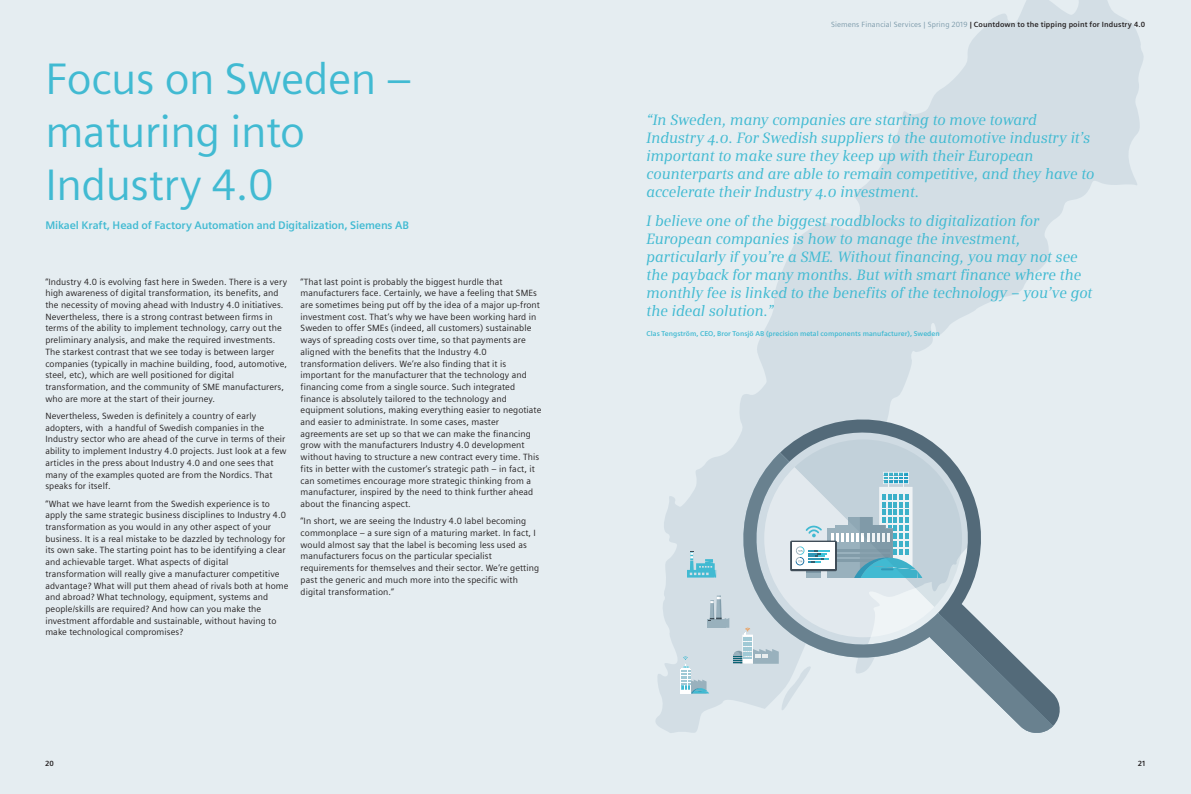
<style>
.page{position:relative;width:1191px;height:794px;background:#fff}
.page>*{position:absolute;margin:0;border:0;box-sizing:border-box;transform-origin:0 0}
._01__Headline__44pt{font:44px/52.8px "Siemens Sans";letter-spacing:-.01em;color:#41bad2}
._05__Quote__18pt_120{font:italic 15px/18px "Siemens Serif";color:#41bad2}
.Zahlen_Diagramm{font:700 11px "Siemens Sans";letter-spacing:-.015em;color:#41bad2}
._04__Body_text__9pt{font:9px/11.7px "Siemens Sans";letter-spacing:.01em;color:#231f20}
.t1{font:700 7.5px "Siemens Sans";letter-spacing:.015em;color:#231f20}
._05__Quote__18pt_120-2{font:700 7px "Siemens Sans";color:#41bad2}
.s1{font-weight:400;color:#7b99a9}
</style>
<div class="page">
<div style="left:0;top:0;width:595px;height:794px;background:#e5edf1"></div>
<div style="left:595px;top:0;width:596px;height:794px;background:#e5edf1"></div>
<svg style="left:655px;top:0;width:488px;height:733px"></svg>
<div style="left:680px;top:669px;width:11px;height:24px;background:#fff"></div>
<svg style="left:780px;top:408px;width:212px;height:31px"></svg>
<svg style="left:681px;top:439px;width:381px;height:294px"></svg>
<p class="_01__Headline__44pt" style="left:45px;top:53px;width:368px">Focus on Sweden – maturing into<br>Industry 4.0</p>
<p class="Zahlen_Diagramm" style="left:45px;top:219px;width:365px">Mikael Kraft, Head of Factory Automation and Digitalization, Siemens AB</p>
<p class="_04__Body_text__9pt" style="left:45px;top:276px;width:243px">“Industry 4.0 is evolving fast here in Sweden. There is a very high awareness of digital transformation, its benefits, and the necessity of moving ahead with Industry 4.0 initiatives.<br>Nevertheless, there is a strong contrast between firms in terms of the ability to implement technology, carry out the preliminary analysis, and make the required investments.<br>The starkest contrast that we see today is between larger companies (typically in machine building, food, automotive, steel, etc), which are well positioned for digital transformation, and the community of SME manufacturers, who are more at the start of their journey.</p>
<p class="_04__Body_text__9pt" style="left:45px;top:410px;width:243px">Nevertheless, Sweden is definitely a country of early adopters, with a handful of Swedish companies in the Industry sector who are ahead of the curve in terms of their ability to implement Industry 4.0 projects. Just look at a few articles in the press about Industry 4.0 and one sees that many of the examples quoted are from the Nordics. That speaks for itself.</p>
<p class="_04__Body_text__9pt" style="left:45px;top:498px;width:245px">“What we have learnt from the Swedish experience is to apply the same strategic business disciplines to Industry 4.0 transformation as you would in any other aspect of your business. It is a real mistake to be dazzled by technology for its own sake. The starting point has to be identifying a clear and achievable target. What aspects of digital transformation will really give a manufacturer competitive advantage? What will put them ahead of rivals both at home and abroad? What technology, equipment, systems and people/skills are required? And how can you make the investment affordable and sustainable, without having to make technological compromises?</p>
<p class="_04__Body_text__9pt" style="left:300px;top:276px;width:242px">“That last point is probably the biggest hurdle that manufacturers face. Certainly, we have a feeling that SMEs are sometimes being put off by the idea of a major up-front investment cost. That’s why we have been working hard in Sweden to offer SMEs (indeed, all customers) sustainable ways of spreading costs over time, so that payments are aligned with the benefits that the Industry 4.0 transformation delivers. We’re also finding that it is important for the manufacturer that the technology and financing come from a single source. Such integrated finance is absolutely tailored to the technology and equipment solutions, making everything easier to negotiate and easier to administrate. In some cases, master agreements are set up so that we can make the financing grow with the manufacturers Industry 4.0 development without having to structure a new contract every time. This fits in better with the customer’s strategic path – in fact, it can sometimes encourage more strategic thinking from a manufacturer, inspired by the need to think further ahead about the financing aspect.</p>
<p class="_04__Body_text__9pt" style="left:300px;top:515px;width:240px">“In short, we are seeing the Industry 4.0 label becoming commonplace – a sure sign of a maturing market. In fact, I would almost say that the label is becoming less used as manufacturers focus on the particular specialist requirements for themselves and their sector. We’re getting past the generic and much more into the specific with digital transformation.”</p>
<p class="t1" style="left:831px;top:20px;width:315px"><span class="s1">Siemens Financial Services | Spring 2019</span> | Countdown to the tipping point for Industry 4.0</p>
<p class="_05__Quote__18pt_120" style="left:646px;top:111px;width:449px">“In Sweden, many companies are starting to move toward Industry 4.0. For Swedish suppliers to the automotive industry it’s important to make sure they keep up with their European counterparts and are able to remain competitive, and they have to accelerate their Industry 4.0 investment.</p>
<p class="_05__Quote__18pt_120" style="left:646px;top:212px;width:447px">I believe one of the biggest roadblocks to digitalization for European companies is how to manage the investment, particularly if you’re a SME. Without financing, you may not see the payback for many months. But with smart finance where the monthly fee is linked to the benefits of the technology – you’ve got the ideal solution.”</p>
<p class="_05__Quote__18pt_120-2" style="left:646px;top:330px;width:295px">Clas Tengström, CEO, Bror Tonsjö AB (precision metal components manufacturer), Sweden</p>
<p class="t1" style="left:45px;top:759px;width:10px">20</p>
<p class="t1" style="left:1138px;top:759px;width:9px">21</p>
</div>
